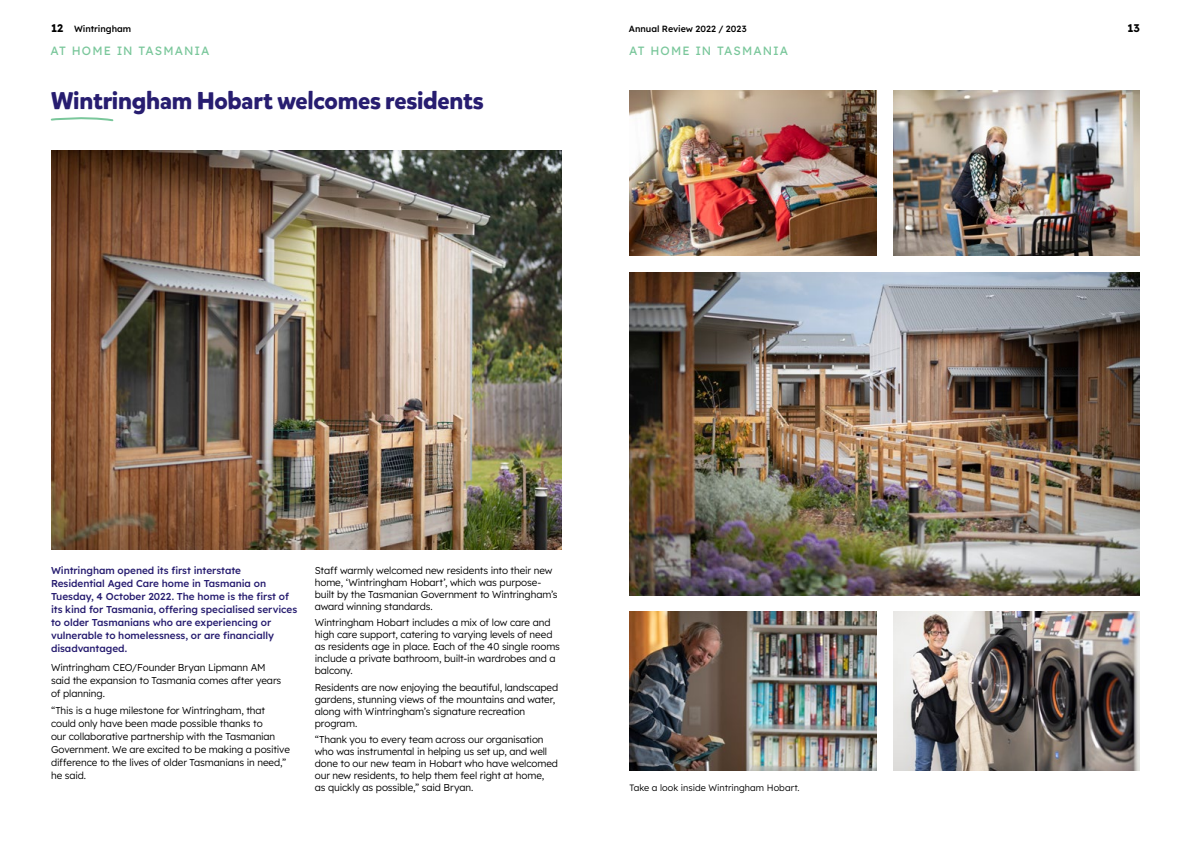
<style>
.page{position:relative;width:1191px;height:842px;background:#fff}
.page>*{position:absolute;margin:0;border:0;box-sizing:border-box;transform-origin:0 0}
.t1{font:700 24px "Mikado";letter-spacing:-.01em;color:#271d70}
.t2{font:12px "Lexend";letter-spacing:.09em;color:#7ac79b}
.t3{font:700 11px "Lexend";color:#000}
.t4{font:300 10px/12px "Lexend";letter-spacing:-.01em;color:#000}
.t5{font:500 10px/13px "Lexend";letter-spacing:-.005em;color:#271d70}
.t6{font:300 9.2px "Lexend";letter-spacing:.005em;color:#000}
.t7{font:500 9px "Lexend";color:#000}
.s1{font-weight:700;font-size:11px}
</style>
<div class="page">
<img style="left:51px;top:150px;width:510px;height:400px">
<svg style="left:50px;top:117px;width:64px;height:5px"></svg>
<img style="left:629px;top:91px;width:247px;height:164px">
<img style="left:629px;top:272px;width:511px;height:323px">
<img style="left:893px;top:91px;width:247px;height:164px">
<img style="left:893px;top:612px;width:247px;height:159px">
<img style="left:629px;top:612px;width:247px;height:159px">
<p class="t7" style="left:51px;top:22px;width:82px"><span class="s1">12</span> Wintringham</p>
<p class="t7" style="left:629px;top:22px;width:119px">Annual Review 2022 / 2023</p>
<p class="t3" style="left:1127px;top:19px;width:14px">13</p>
<p class="t2" style="left:51px;top:42px;width:160px">AT HOME IN TASMANIA</p>
<p class="t2" style="left:629px;top:42px;width:160px">AT HOME IN TASMANIA</p>
<h1 class="t1" style="left:51px;top:85px;width:434px">Wintringham Hobart welcomes residents</h1>
<p class="t5" style="left:51px;top:563px;width:248px">Wintringham opened its first interstate Residential Aged Care home in Tasmania on Tuesday, 4 October 2022. The home is the first of its kind for Tasmania, offering specialised services to older Tasmanians who are experiencing or vulnerable to homelessness, or are financially disadvantaged.</p>
<p class="t4" style="left:51px;top:660px;width:232px;line-height:13px">Wintringham CEO/Founder Bryan Lipmann AM said the expansion to Tasmania comes after years of planning.</p>
<p class="t4" style="left:51px;top:703px;width:240px;line-height:13px">“This is a huge milestone for Wintringham, that could only have been made possible thanks to<br>our collaborative partnership with the Tasmanian Government. We are excited to be making a positive difference to the lives of older Tasmanians in need,” he said.</p>
<p class="t4" style="left:315px;top:564px;width:244px">Staff warmly welcomed new residents into their new home, ‘Wintringham Hobart’, which was purpose&shy;built by the Tasmanian Government to Wintringham’s award winning standards.</p>
<p class="t4" style="left:315px;top:616px;width:247px">Wintringham Hobart includes a mix of low care and high care support, catering to varying levels of need as residents age in place. Each of the 40 single rooms include a private bathroom, built-in wardrobes and a balcony.</p>
<p class="t4" style="left:315px;top:680px;width:245px">Residents are now enjoying the beautiful, landscaped gardens, stunning views of the mountains and water, along with Wintringham’s signature recreation program.</p>
<p class="t4" style="left:315px;top:733px;width:245px">“Thank you to every team across our organisation who was instrumental in helping us set up, and well done to our new team in Hobart who have welcomed our new residents, to help them feel right at home,<br>as quickly as possible,” said Bryan.</p>
<p class="t6" style="left:629px;top:781px;width:172px">Take a look inside Wintringham Hobart.</p>
</div>
